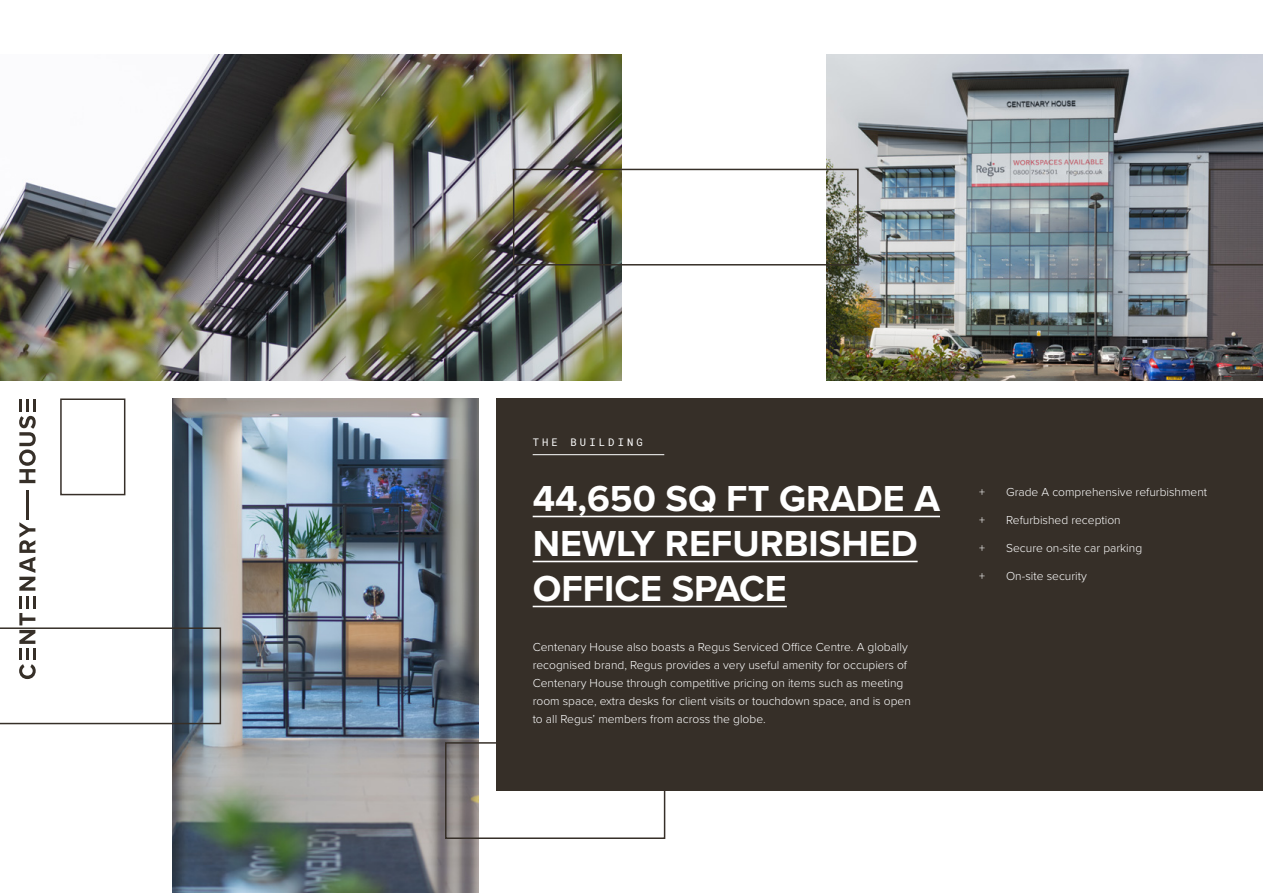
<style>
.page{position:relative;width:1263px;height:893px;background:#fff}
.page>*{position:absolute;margin:0;border:0;box-sizing:border-box;transform-origin:0 0}
.t1{font:700 37.5px/45px "Proxima Nova";color:#fff}
.t2{font:300 12px/18px "Proxima Nova";color:#fff}
.t3{font:10.5px "Roboto Mono";letter-spacing:.3em;color:#fff}
</style>
<div class="page">
<img style="left:0;top:54px;width:622px;height:326px">
<div style="left:496px;top:398px;width:767px;height:393px;background:#362f28"></div>
<div style="left:60px;top:398px;width:65px;height:97px;border:2px solid #362f28"></div>
<img style="left:827px;top:54px;width:436px;height:326px">
<img style="left:172px;top:398px;width:306px;height:495px">
<hr style="left:533px;top:454px;width:131px;height:1px;background:#fff">
<hr style="left:533px;top:516px;width:407px;height:1px;background:#fff">
<hr style="left:533px;top:561px;width:385px;height:1px;background:#fff">
<hr style="left:533px;top:606px;width:254px;height:1px;background:#fff">
<div style="left:513px;top:169px;width:346px;height:97px;border:2px solid #362f28"></div>
<svg style="left:1125px;top:169px;width:138px;height:97px;background:#7a7e85"></svg>
<div style="left:445px;top:742px;width:220px;height:97px;border:2px solid #362f28"></div>
<svg style="left:0;top:522px;width:221px;height:202px"></svg>
<hr style="left:26px;top:490px;width:3px;height:30px;background:#362f28">
<svg style="left:19px;top:399px;width:17px;height:84px"></svg>
<p class="t3" style="left:533px;top:435px;width:112px">THE BUILDING</p>
<h1 class="t1" style="left:533px;top:475px;width:409px">44,650 SQ FT GRADE A<br>NEWLY REFURBISHED<br>OFFICE SPACE</h1>
<p class="t2" style="left:533px;top:637px;width:380px">Centenary House also boasts a Regus Serviced Office Centre. A globally recognised brand, Regus provides a very useful amenity for occupiers of Centenary House through competitive pricing on items such as meeting room space, extra desks for client visits or touchdown space, and is open to all Regus’ members from across the globe.</p>
<p class="t2" style="left:979px;top:483px;width:7px">+</p>
<p class="t2" style="left:1006px;top:483px;width:202px">Grade A comprehensive refurbishment</p>
<p class="t2" style="left:979px;top:510px;width:7px">+</p>
<p class="t2" style="left:1006px;top:510px;width:116px">Refurbished reception</p>
<p class="t2" style="left:979px;top:538px;width:7px">+</p>
<p class="t2" style="left:1006px;top:538px;width:138px">Secure on-site car parking</p>
<p class="t2" style="left:979px;top:566px;width:7px">+</p>
<p class="t2" style="left:1006px;top:566px;width:82px">On-site security</p>
</div>
